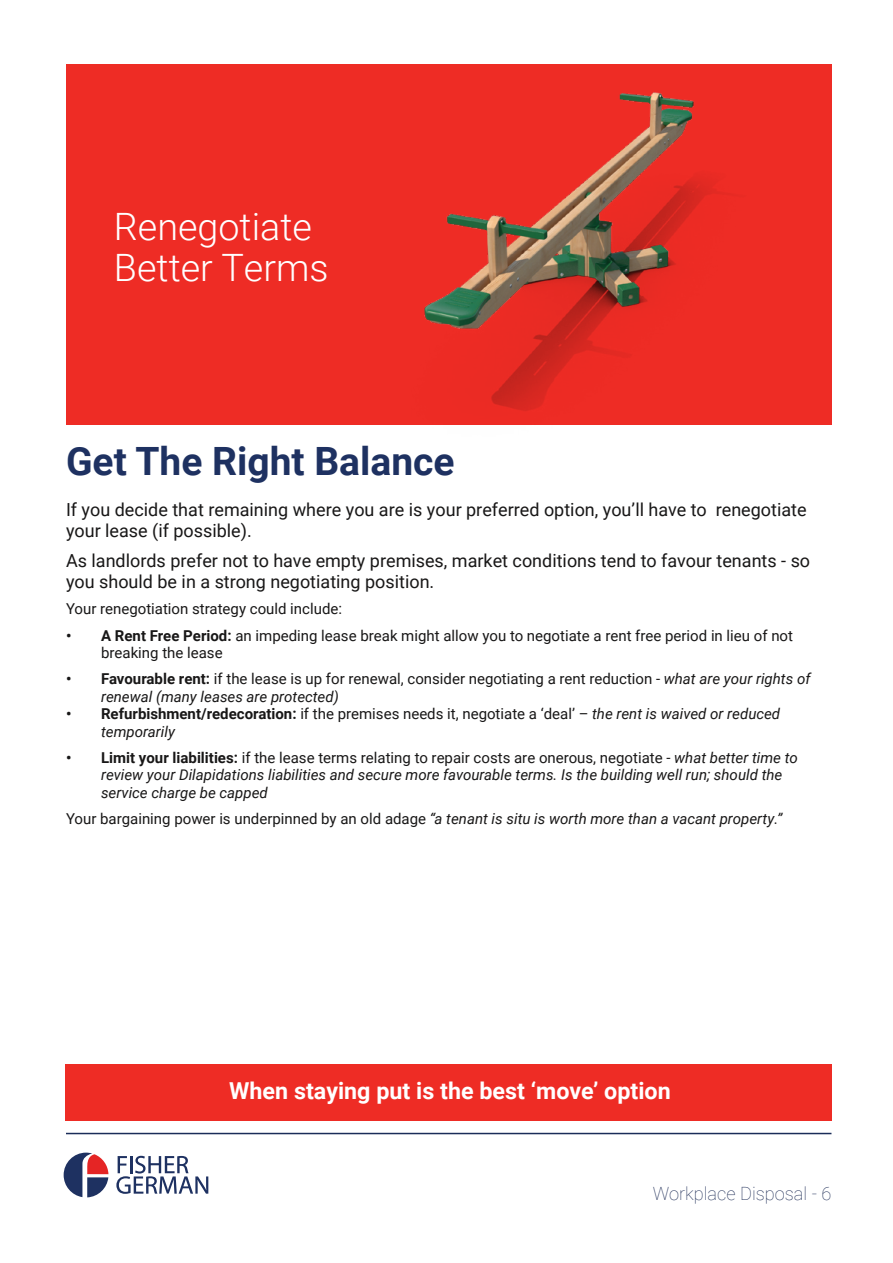
<style>
.page{position:relative;width:893px;height:1263px;background:#fff}
.page>*{position:absolute;margin:0;border:0;box-sizing:border-box;transform-origin:0 0}
.t1{font:700 39px "Roboto";color:#1e3161}
.t2{font:300 37.65px/41.1px "Roboto";color:#fff}
.t3{font:700 23.25px "Roboto";color:#fff}
.t4{font:100 18.3px "Roboto";color:#1d2c55}
.t5{font:18px/21px "Roboto";color:#181717}
.t6{font:15px/17.4px "Roboto";color:#181717}
.t7{font:italic 15px/17.4px "Roboto";color:#181717}
.s1{font-weight:700}
.s2{font-style:italic}
.s3{font-weight:700;font-style:normal}
.s4{font-style:normal}
</style>
<div class="page">
<hr style="left:66px;top:1133px;width:765px;height:1px;background:#1b2d59">
<div style="left:66px;top:1064px;width:766px;height:56px;background:#ee2c25"></div>
<div style="left:66px;top:64px;width:766px;height:360px;background:#ee2c25"></div>
<img style="left:364px;top:92px;width:418px;height:333px">
<svg style="left:116px;top:1156px;width:92px;height:38px"></svg>
<svg style="left:64px;top:1152px;width:44px;height:45px"></svg>
<h2 class="t2" style="left:114px;top:205px;width:216px">Renegotiate<br>Better Terms</h2>
<h1 class="t1" style="left:66px;top:434px;width:390px">Get The Right Balance</h1>
<p class="t5" style="left:66px;top:498px;width:742px">If you decide that remaining where you are is your preferred option, you’ll have to renegotiate your lease (if possible).</p>
<p class="t5" style="left:66px;top:549px;width:746px">As landlords prefer not to have empty premises, market conditions tend to favour tenants - so you should be in a strong negotiating position.</p>
<p class="t6" style="left:66px;top:600px;width:278px">Your renegotiation strategy could include:</p>
<p class="t6" style="left:101px;top:626px;width:693px;text-indent:-35px"><span class="s1">• A Rent Free Period:</span> an impeding lease break might allow you to negotiate a rent free period in lieu of not breaking the lease</p>
<p class="t6" style="left:101px;top:670px;width:711px;text-indent:-35px"><span class="s1">• Favourable rent:</span> if the lease is up for renewal, consider negotiating a rent reduction - <span class="s2">what are your rights of renewal (many leases are protected)</span></p>
<p class="t6" style="left:101px;top:705px;width:681px;text-indent:-35px"><span class="s1">• Refurbishment/redecoration:</span> if the premises needs it, negotiate a ‘deal’ – <span class="s2">the rent is waived or reduced temporarily</span></p>
<p class="t7" style="left:101px;top:748px;width:698px;text-indent:-35px"><span class="s3">• Limit your liabilities:</span> <span class="s4">if the lease terms relating to repair costs are onerous, negotiate -</span> what better time to review your Dilapidations liabilities and secure more favourable terms. Is the building well run; should the service charge be capped</p>
<p class="t7" style="left:66px;top:810px;width:718px"><span class="s4">Your bargaining power is underpinned by an old adage</span> “a tenant is situ is worth more than a vacant property.”</p>
<h3 class="t3" style="left:229px;top:1075px;width:443px">When staying put is the best ‘move’ option</h3>
<p class="t4" style="left:653px;top:1180px;width:180px">Workplace Disposal - 6</p>
</div>
